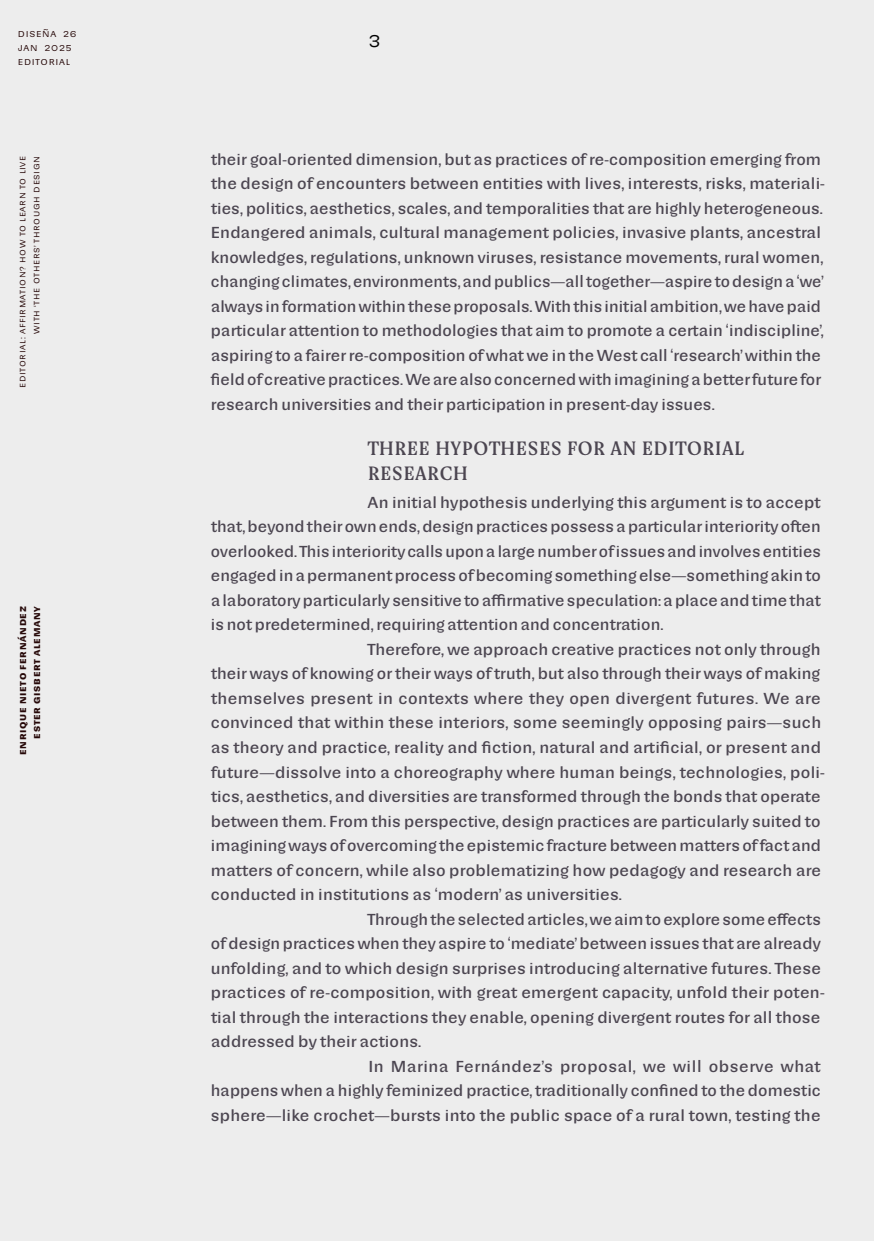
<style>
.page{position:relative;width:874px;height:1241px;background:#fff}
.page>*{position:absolute;margin:0;border:0;box-sizing:border-box;transform-origin:0 0}
.t1{font:21px "Sudamerican Grotesk QF";color:#000}
.t2{font:19.25px/24.5px "Fardela";letter-spacing:.05em;color:#4c4651}
.t3{font:15.05px/24.5px "Sudamerican Grotesk QF";letter-spacing:.01em;color:#4c4651}
.t4{font:15.05px "Sudamerican Grotesk QF";letter-spacing:.03em;color:#4c4651}
.t5{font:15.05px "Sudamerican Grotesk QF";letter-spacing:.04em;color:#4c4651}
.t6{font:600 10.5px/14px "Sudamerican Grotesk QF";letter-spacing:.07em;color:#260808;text-align:right}
.t7{font:10.5px/14px "Sudamerican Grotesk QF";letter-spacing:.07em;color:#260808}
.t8{font:9.62px/14px "Sudamerican Grotesk QF";letter-spacing:.07em;color:#260808;text-align:right}
</style>
<div class="page">
<div style="left:0;top:0;width:873px;height:1240px;background:#ededed"></div>
<p class="t7" style="left:18px;top:25px;width:60px">Diseña 26<br>Jan 2025<br>Ed itorial</p>
<p class="t8" style="left:15px;top:388px;width:233px;rotate:-90deg">Editorial: Affirmation? How to Learn to Live with ‘The Othe rs’ Through Design</p>
<p class="t6" style="left:15px;top:755px;width:151px;rotate:-90deg">Enrique Nieto Fernández<br>Ester Gisbert Alemany</p>
<h1 class="t1" style="left:368px;top:23px;width:13px">3</h1>
<p class="t3" style="left:211px;top:146px;width:615px">their goal-oriented dimension, but as practices of re-composition emerging from the design of encounters between entities with lives, interests, risks, materiali&shy;ties, politics, aesthetics, scales, and temporalities that are highly heterogeneous.<br>Endangered animals, cultural management policies, invasive plants, ancestral knowledges, regulations, unknown viruses, resistance movements, rural women, changing climates, environments, and publics—all together—aspire to design a ‘we’ always in formation within these proposals. With this initial ambition, we have paid particular attention to methodologies that aim to promote a certain ‘indiscipline’, aspiring to a fairer re-composition of what we in the West call ‘research’ within the field of creative practices. We are also concerned with imagining a better future for research universities and their participation in present-day issues.</p>
<p class="t2" style="left:368px;top:436px;width:377px">THREE HYPOTHESES FOR AN EDITORIAL<br>RESEARCH</p>
<p class="t3" style="left:367px;top:489px;width:454px">An initial hypothesis underlying this argument is to accept</p>
<p class="t3" style="left:211px;top:514px;width:611px">that, beyond their own ends, design practices possess a particular interiority often</p>
<p class="t3" style="left:211px;top:538px;width:611px">overlooked. This interiority calls upon a large number of issues and involves entities</p>
<p class="t3" style="left:211px;top:563px;width:611px">engaged in a permanent process of becoming something else―something akin to</p>
<p class="t3" style="left:211px;top:587px;width:610px">a laboratory particularly sensitive to affirmative speculation: a place and time that</p>
<p class="t3" style="left:211px;top:612px;width:453px">is not predetermined, requiring attention and concentration.</p>
<p class="t3" style="left:367px;top:636px;width:454px">Therefore, we approach creative practices not only through</p>
<p class="t3" style="left:211px;top:661px;width:610px">their ways of knowing or their ways of truth, but also through their ways of making</p>
<p class="t4" style="left:211px;top:686px;width:611px">themselves present in contexts where they open divergent futures. We are</p>
<p class="t3" style="left:211px;top:710px;width:611px">convinced that within these interiors, some seemingly opposing pairs―such</p>
<p class="t3" style="left:211px;top:734px;width:611px">as theory and practice, reality and fiction, natural and artificial, or present and</p>
<p class="t3" style="left:211px;top:759px;width:614px">future―dissolve into a choreography where human beings, technologies, poli-</p>
<p class="t3" style="left:211px;top:783px;width:611px">tics, aesthetics, and diversities are transformed through the bonds that operate</p>
<p class="t3" style="left:211px;top:808px;width:610px">between them. From this perspective, design practices are particularly suited to</p>
<p class="t3" style="left:211px;top:832px;width:611px">imagining ways of overcoming the epistemic fracture between matters of fact and</p>
<p class="t3" style="left:211px;top:857px;width:611px">matters of concern, while also problematizing how pedagogy and research are</p>
<p class="t3" style="left:211px;top:881px;width:412px">conducted in institutions as ‘modern’ as universities.</p>
<p class="t3" style="left:367px;top:906px;width:454px">Through the selected articles, we aim to explore some effects</p>
<p class="t3" style="left:211px;top:930px;width:611px">of design practices when they aspire to ‘mediate’ between issues that are already</p>
<p class="t3" style="left:211px;top:955px;width:611px">unfolding, and to which design surprises introducing alternative futures. These</p>
<p class="t3" style="left:211px;top:979px;width:615px">practices of re-composition, with great emergent capacity, unfold their poten-</p>
<p class="t3" style="left:211px;top:1004px;width:610px">tial through the interactions they enable, opening divergent routes for all those</p>
<p class="t3" style="left:211px;top:1028px;width:211px">addressed by their actions.</p>
<p class="t5" style="left:368px;top:1054px;width:453px">In Marina Fernández’s proposal, we will observe what</p>
<p class="t3" style="left:211px;top:1077px;width:611px">happens when a highly feminized practice, traditionally confined to the domestic</p>
<p class="t3" style="left:211px;top:1102px;width:611px">sphere—like crochet—bursts into the public space of a rural town, testing the</p>
</div>
